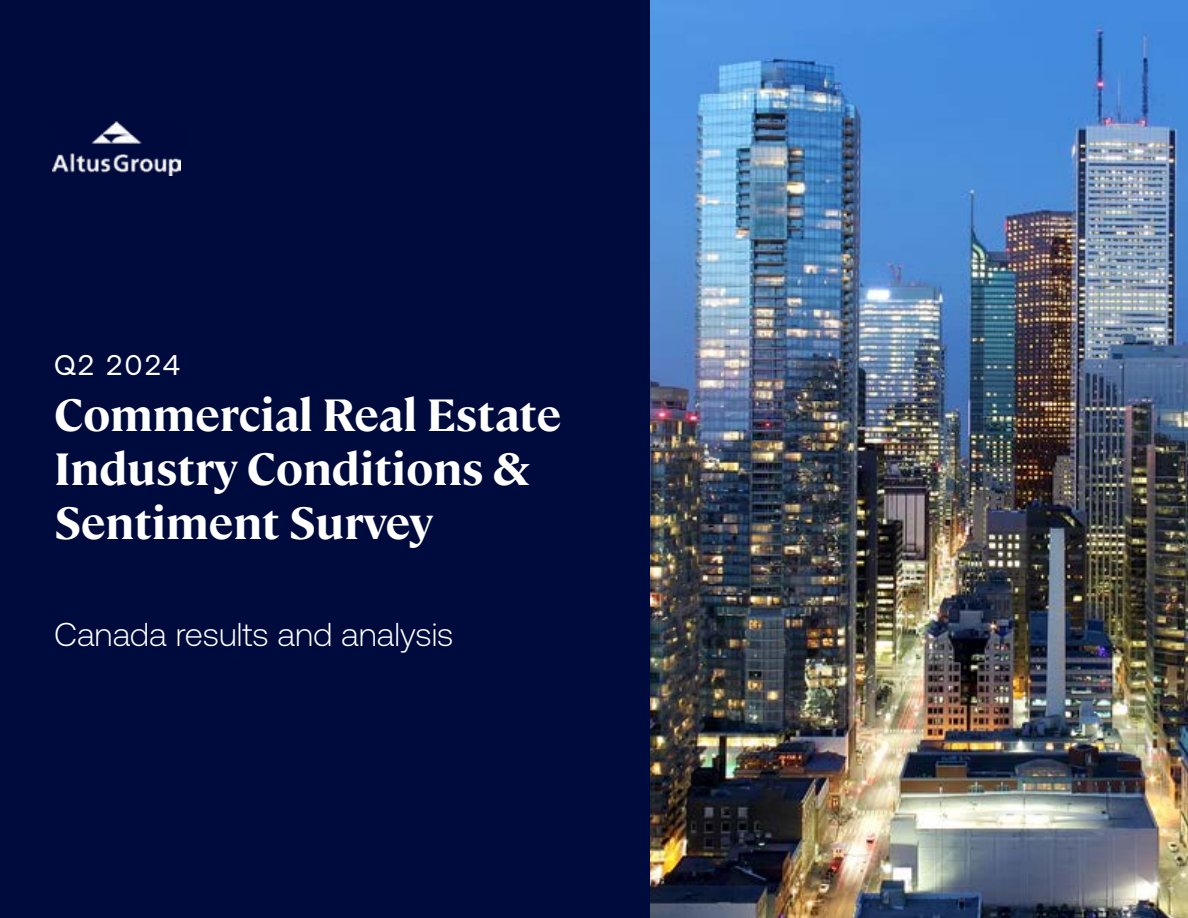
<style>
.page{position:relative;width:1188px;height:918px;background:#000b3d}
.page>*{position:absolute;margin:0;border:0;box-sizing:border-box;transform-origin:0 0}
.t1{font:700 45px/54px "Cambon";color:#fff}
.t2{font:300 33px "Aeonik";color:#fff}
.t3{font:28.5px "Aeonik";letter-spacing:.1em;color:#fff}
</style>
<div class="page">
<img style="left:651px;top:0;width:537px;height:918px">
<img style="left:53px;top:121px;width:128px;height:54px">
<p class="t3" style="left:54px;top:349px;width:127px">Q2 2024</p>
<p class="t1" style="left:54px;top:385px;width:509px">Commercial Real Estate<br>Industry Conditions &amp;<br>Sentiment Survey</p>
<p class="t2" style="left:54px;top:616px;width:401px">Canada results and analysis</p>
</div>
